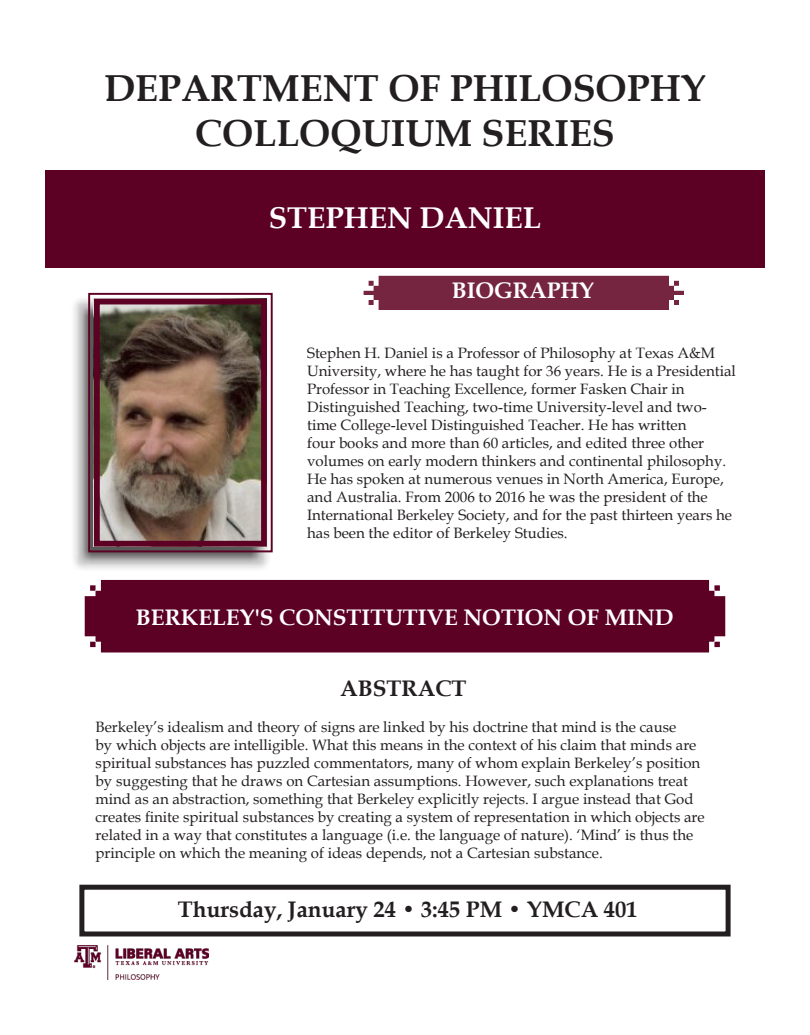
<style>
.page{position:relative;width:810px;height:1035px;background:#fff}
.page>*{position:absolute;margin:0;border:0;box-sizing:border-box;transform-origin:0 0}
.t1{font:700 37.5px "Book Antiqua";color:#231f20}
.t2{font:700 30px "Book Antiqua";color:#fff}
.t3{font:700 22.5px "Book Antiqua";color:#fff}
.t4{font:700 22.5px "Book Antiqua";color:#231f20}
.content{font:15px/18px "Book Antiqua";color:#231f20}
</style>
<div class="page">
<div style="left:45px;top:170px;width:720px;height:97px;background:#5c0024"></div>
<div style="left:71px;top:295px;width:200px;height:276px;background:#231f20;opacity:.75"></div>
<svg style="left:87px;top:292px;width:186px;height:261px;background:#7b685b"></svg>
<div style="left:94px;top:299px;width:173px;height:248px;border:6px solid #5c0024"></div>
<div style="left:364px;top:276px;width:320px;height:34px;background:#752540"></div>
<div style="left:85px;top:580px;width:640px;height:72px;background:#5c0024"></div>
<div style="left:79px;top:885px;width:652px;height:51px;border:5px solid #231f20"></div>
<img style="left:74px;top:945px;width:135px;height:34px">
<p class="t1" style="left:104px;top:63px;width:604px">DEPARTMENT OF PHILOSOPHY</p>
<p class="t1" style="left:195px;top:108px;width:421px">COLLOQUIUM SERIES</p>
<p class="t2" style="left:269px;top:197px;width:274px">STEPHEN DANIEL</p>
<p class="t3" style="left:452px;top:275px;width:144px">BIOGRAPHY</p>
<p class="content" style="left:307px;top:343px;width:430px">Stephen H. Daniel is a Professor of Philosophy at Texas A&amp;M University, where he has taught for 36 years. He is a Presidential Professor in Teaching Excellence, former Fasken Chair in Distinguished Teaching, two-time University-level and two&shy;time College-level Distinguished Teacher. He has written<br>four books and more than 60 articles, and edited three other volumes on early modern thinkers and continental philosophy.<br>He has spoken at numerous venues in North America, Europe, and Australia. From 2006 to 2016 he was the president of the International Berkeley Society, and for the past thirteen years he has been the editor of Berkeley Studies.</p>
<p class="t3" style="left:136px;top:602px;width:539px">BERKELEY'S CONSTITUTIVE NOTION OF MIND</p>
<p class="t4" style="left:340px;top:673px;width:128px">ABSTRACT</p>
<p class="content" style="left:96px;top:717px;width:611px">Berkeley’s idealism and theory of signs are linked by his doctrine that mind is the cause<br>by which objects are intelligible. What this means in the context of his claim that minds are spiritual substances has puzzled commentators, many of whom explain Berkeley’s position by suggesting that he draws on Cartesian assumptions. However, such explanations treat mind as an abstraction, something that Berkeley explicitly rejects. I argue instead that God creates finite spiritual substances by creating a system of representation in which objects are related in a way that constitutes a language (i.e. the language of nature). ‘Mind’ is thus the principle on which the meaning of ideas depends, not a Cartesian substance.</p>
<p class="t4" style="left:178px;top:894px;width:461px">Thursday, January 24 • 3:45 PM • YMCA 401</p>
</div>
